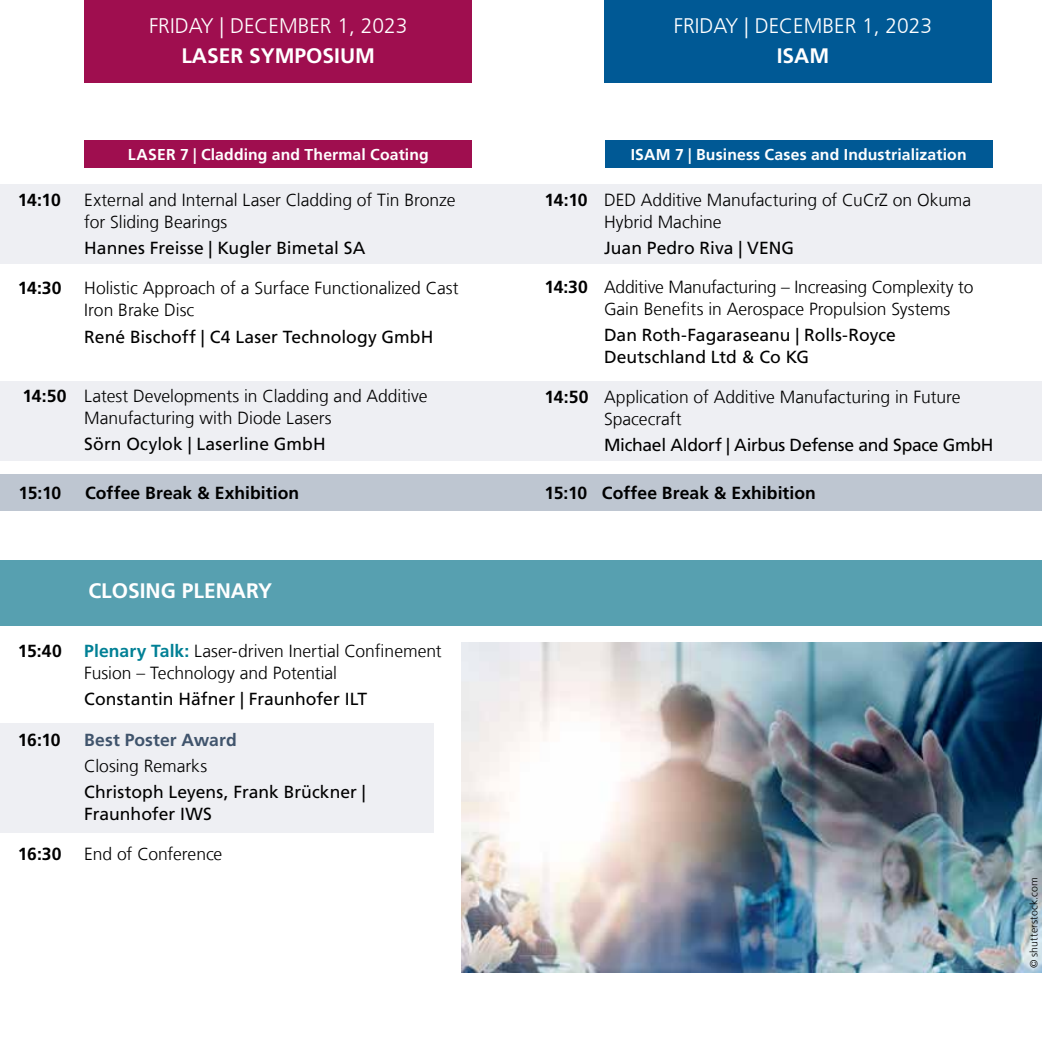
<style>
.page{position:relative;width:1042px;height:1042px;background:#fff}
.page>*{position:absolute;margin:0;border:0;box-sizing:border-box;transform-origin:0 0}
.t1{font:300 21px "Frutiger LT Com";color:#fff}
.t2{font:700 21px "Frutiger LT Com";color:#fff}
.t3{font:300 17.5px/21.9px "Frutiger LT Com";letter-spacing:-.005em;color:#000}
.t4{font:17.5px/21.9px "Frutiger LT Com";color:#000}
.t5{font:700 17.5px "Frutiger LT Com";letter-spacing:.005em;color:#000}
.t6{font:700 17.5px "Frutiger LT Com";letter-spacing:.005em;color:#40546c}
.t7{font:700 15.75px "Frutiger LT Com";letter-spacing:.01em;color:#fff}
.t8{font:300 10.5px "Frutiger LT Com";letter-spacing:.015em;color:#000}
.s1{font-weight:700}
.s2{font-weight:700;color:#008095}
</style>
<div class="page">
<div style="left:0;top:723px;width:434px;height:109px;background:#e9ebf0"></div>
<div style="left:0;top:184px;width:1042px;height:80px;background:#e9ebf0"></div>
<div style="left:0;top:381px;width:1042px;height:79px;background:#e9ebf0"></div>
<div style="left:84px;top:0;width:388px;height:83px;background:#9f0e4f"></div>
<div style="left:84px;top:140px;width:388px;height:28px;background:#9f0e4f"></div>
<div style="left:604px;top:0;width:388px;height:83px;background:#005995"></div>
<div style="left:605px;top:140px;width:387px;height:28px;background:#005995"></div>
<div style="left:0;top:474px;width:1042px;height:37px;background:#bec6d1"></div>
<div style="left:0;top:560px;width:1042px;height:66px;background:#57a0b0"></div>
<img style="left:461px;top:643px;width:581px;height:329px">
<p class="t1" style="left:149px;top:13px;width:260px">FRIDAY | DECEMBER 1, 2023</p>
<p class="t2" style="left:181px;top:43px;width:195px">LASER SYMPOSIUM</p>
<p class="t7" style="left:128px;top:146px;width:302px">LASER 7 | Cladding and Thermal Coating</p>
<p class="t5" style="left:18px;top:190px;width:44px">14:10</p>
<p class="t3" style="left:84px;top:189px;width:373px">External and Internal Laser Cladding of Tin Bronze for Sliding Bearings</p>
<p class="t4" style="left:84px;top:237px;width:282px">Hannes Freisse | Kugler Bimetal SA</p>
<p class="t5" style="left:18px;top:278px;width:45px">14:30</p>
<p class="t3" style="left:84px;top:278px;width:376px">Holistic Approach of a Surface Functionalized Cast<br>Iron Brake Disc</p>
<p class="t4" style="left:84px;top:326px;width:350px">René Bischoff | C4 Laser Technology GmbH</p>
<p class="t3" style="left:84px;top:385px;width:345px;text-indent:-62px"><span class="s1">14:50</span> Latest Developments in Cladding and Additive<br>Manufacturing with Diode Lasers</p>
<p class="t4" style="left:84px;top:433px;width:243px">Sörn Ocylok | Laserline GmbH</p>
<p class="t1" style="left:674px;top:13px;width:260px">FRIDAY | DECEMBER 1, 2023</p>
<p class="t2" style="left:777px;top:43px;width:54px">ISAM</p>
<p class="t7" style="left:631px;top:146px;width:337px">ISAM 7 | Business Cases and Industrialization</p>
<p class="t3" style="left:604px;top:189px;width:369px;text-indent:-60px"><span class="s1">14:10</span> DED Additive Manufacturing of CuCrZ on Okuma<br>Hybrid Machine</p>
<p class="t4" style="left:604px;top:237px;width:192px">Juan Pedro Riva | VENG</p>
<p class="t3" style="left:604px;top:276px;width:371px;text-indent:-59px"><span class="s1">14:30</span> Additive Manufacturing – Increasing Complexity to<br>Gain Benefits in Aerospace Propulsion Systems</p>
<p class="t4" style="left:604px;top:324px;width:293px">Dan Roth-Fagaraseanu | Rolls-Royce<br>Deutschland Ltd &amp; Co KG</p>
<p class="t3" style="left:604px;top:386px;width:358px;text-indent:-60px"><span class="s1">14:50</span> Application of Additive Manufacturing in Future<br>Spacecraft</p>
<p class="t4" style="left:604px;top:434px;width:391px">Michael Aldorf | Airbus Defense and Space GmbH</p>
<p class="t5" style="left:19px;top:482px;width:44px">15:10</p>
<p class="t5" style="left:85px;top:482px;width:215px">Coffee Break &amp; Exhibition</p>
<p class="t5" style="left:544px;top:482px;width:273px">15:10 Coffee Break &amp; Exhibition</p>
<p class="t2" style="left:88px;top:578px;width:185px">CLOSING PLENARY</p>
<p class="t5" style="left:18px;top:641px;width:46px">15:40</p>
<p class="t3" style="left:84px;top:640px;width:359px"><span class="s2">Plenary Talk:</span> Laser-driven Inertial Confinement<br>Fusion – Technology and Potential</p>
<p class="t4" style="left:84px;top:688px;width:284px">Constantin Häfner | Fraunhofer ILT</p>
<p class="t5" style="left:18px;top:729px;width:44px">16:10</p>
<p class="t6" style="left:84px;top:729px;width:154px">Best Poster Award</p>
<p class="t3" style="left:84px;top:755px;width:124px">Closing Remarks</p>
<p class="t4" style="left:84px;top:781px;width:283px">Christoph Leyens, Frank Brückner |<br>Fraunhofer IWS</p>
<p class="t5" style="left:18px;top:844px;width:45px">16:30</p>
<p class="t3" style="left:84px;top:843px;width:140px">End of Conference</p>
<p class="t8" style="left:1027px;top:968px;width:92px;rotate:-90deg">© shutterstock.com</p>
</div>
